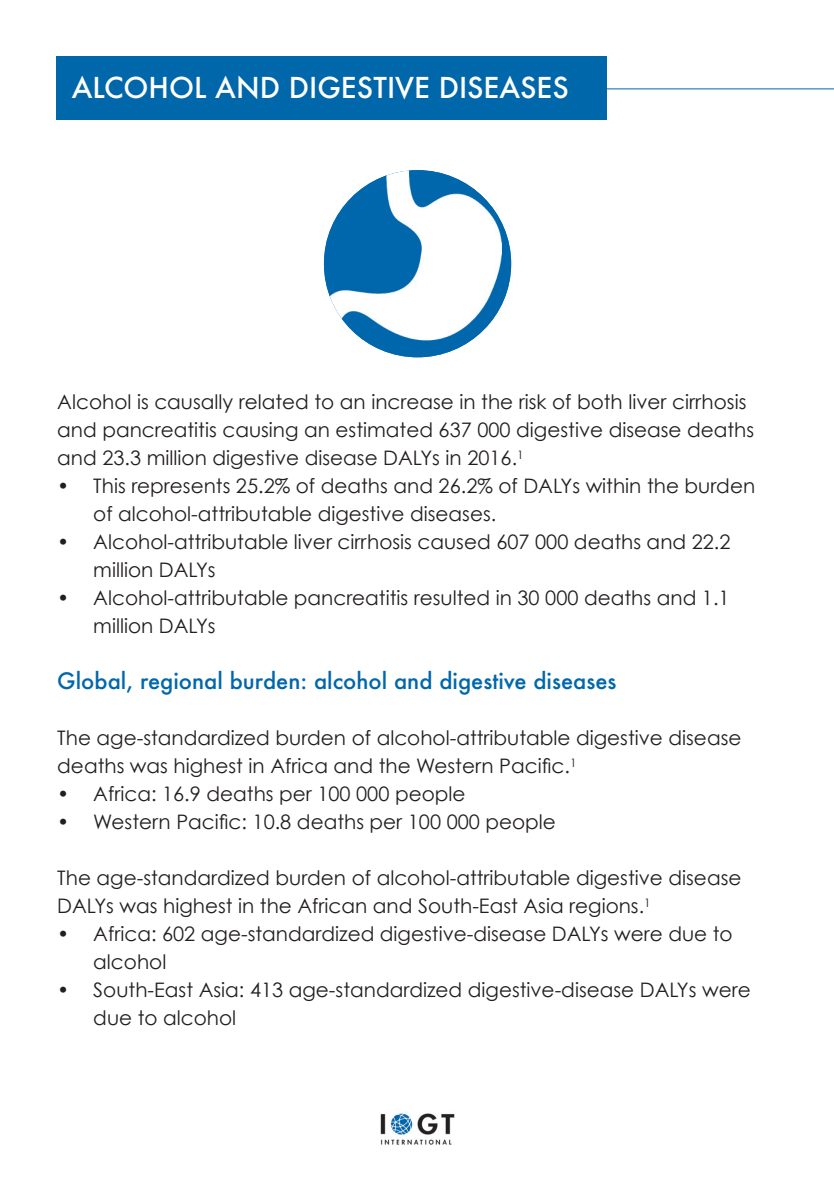
<style>
.page{position:relative;width:834px;height:1191px;background:#fff}
.page>*{position:absolute;margin:0;border:0;box-sizing:border-box;transform-origin:0 0}
.t1{font:500 28px "Futura";color:#fff}
.t2{font:500 22px "Futura";color:#0067aa}
.t3{font:20px/28px "Century Gothic";color:#231f20}
</style>
<div class="page">
<hr style="left:557px;top:88px;width:276px;height:1px;background:#0067aa">
<div style="left:57px;top:57px;width:550px;height:63px;background:#0067aa"></div>
<img style="left:324px;top:170px;width:187px;height:187px;border-radius:94px">
<img style="left:380px;top:1113px;width:74px;height:32px">
<p class="t1" style="left:72px;top:68px;width:498px">ALCOHOL AND DIGESTIVE DISEASES</p>
<p class="t3" style="left:57px;top:388px;width:698px">Alcohol is causally related to an increase in the risk of both liver cirrhosis and pancreatitis causing an estimated 637 000 digestive disease deaths and 23.3 million digestive disease DALYs in 2016.<sup>1</sup></p>
<p class="t3" style="left:93px;top:472px;width:663px;text-indent:-36px">• This represents 25.2% of deaths and 26.2% of DALYs within the burden of alcohol-attributable digestive diseases.</p>
<p class="t3" style="left:93px;top:528px;width:638px;text-indent:-36px">• Alcohol-attributable liver cirrhosis caused 607 000 deaths and 22.2 million DALYs</p>
<p class="t3" style="left:93px;top:584px;width:637px;text-indent:-36px">• Alcohol-attributable pancreatitis resulted in 30 000 deaths and 1.1 million DALYs</p>
<p class="t2" style="left:57px;top:666px;width:560px">Global, regional burden: alcohol and digestive diseases</p>
<p class="t3" style="left:57px;top:724px;width:685px">The age-standardized burden of alcohol-attributable digestive disease deaths was highest in Africa and the Western Pacific.<sup>1</sup></p>
<p class="t3" style="left:57px;top:780px;width:409px">• Africa: 16.9 deaths per 100 000 people</p>
<p class="t3" style="left:57px;top:808px;width:500px">• Western Pacific: 10.8 deaths per 100 000 people</p>
<p class="t3" style="left:57px;top:864px;width:685px">The age-standardized burden of alcohol-attributable digestive disease<br>DALYs was highest in the African and South-East Asia regions.<sup>1</sup></p>
<p class="t3" style="left:93px;top:920px;width:640px;text-indent:-36px">• Africa: 602 age-standardized digestive-disease DALYs were due to alcohol</p>
<p class="t3" style="left:93px;top:976px;width:658px;text-indent:-36px">• South-East Asia: 413 age-standardized digestive-disease DALYs were due to alcohol</p>
</div>
